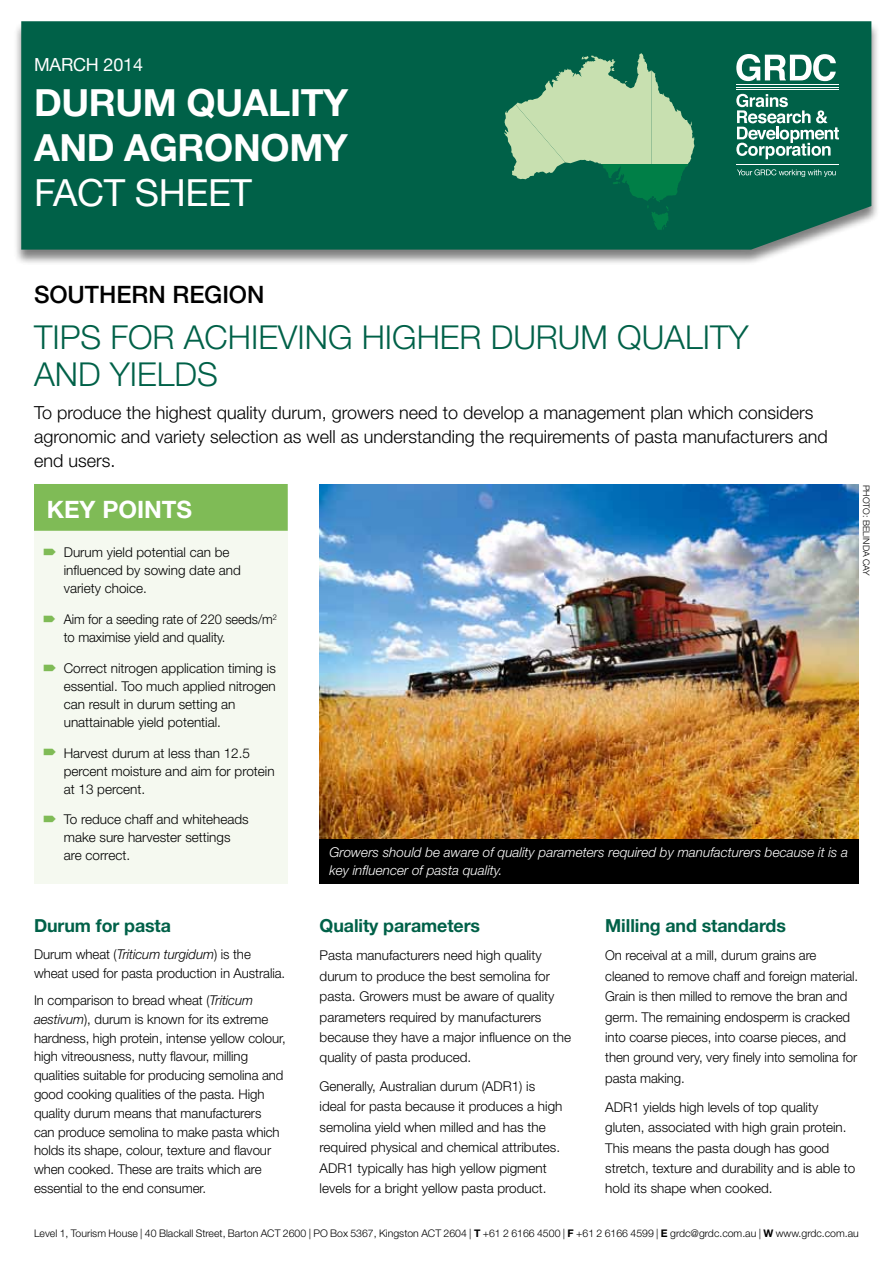
<style>
.page{position:relative;width:893px;height:1263px;background:#fff}
.page>*{position:absolute;margin:0;border:0;box-sizing:border-box;transform-origin:0 0}
.t1{font:700 37.5px/45px "Helvetica Neue";letter-spacing:-.01em;color:#fff}
.t2{font:37.5px "Helvetica Neue";letter-spacing:-.01em;color:#fff}
.t3{font:300 33px "Helvetica Neue";color:#006148}
.t4{font:500 24px "Helvetica Neue";color:#000}
.t5{font:700 24px "Helvetica Neue";color:#fff}
.t6{font:300 18px/24px "Helvetica Neue";color:#000}
.t7{font:700 18px "Helvetica Neue";letter-spacing:-.005em;color:#006148}
.t8{font:18px "Helvetica Neue";letter-spacing:-.01em;color:#fff}
.t9{font:300 13.5px/20.4px "Helvetica Neue";color:#000}
.t10{font:italic 300 13.5px/18px "Helvetica Neue";color:#fff}
.t11{font:300 13.5px/18px "Helvetica Neue";color:#000;scale:.95 1}
.t12{font:300 10.5px "Helvetica Neue";color:#000}
.t13{font:300 9px "Helvetica Neue";color:#000}
.s1{font-style:italic}
.s2{font-weight:700}
</style>
<div class="page">
<div style="left:13px;top:22px;width:867px;height:244px;background:#000;opacity:.5"></div>
<div style="left:21px;top:21px;width:850px;height:229px;background:#006148"></div>
<div style="left:34px;top:489px;width:254px;height:395px;background:#f5f9f0"></div>
<div style="left:34px;top:484px;width:254px;height:47px;background:#7fbb56"></div>
<img style="left:320px;top:485px;width:539px;height:354px">
<div style="left:320px;top:839px;width:539px;height:45px;background:#000"></div>
<svg style="left:504px;top:53px;width:190px;height:177px"></svg>
<hr style="left:736px;top:84px;width:103px;height:1px;background:#fff">
<hr style="left:736px;top:87px;width:103px;height:1px;background:#fff">
<hr style="left:736px;top:89px;width:103px;height:1px;background:#fff">
<hr style="left:736px;top:164px;width:103px;height:1px;background:#fff">
<svg style="left:736px;top:54px;width:100px;height:27px"></svg>
<svg style="left:736px;top:94px;width:103px;height:65px"></svg>
<svg style="left:737px;top:169px;width:99px;height:8px"></svg>
<h3 class="t8" style="left:34px;top:52px;width:111px">MARCH 2014</h3>
<h1 class="t1" style="left:34px;top:79px;width:316px">DURUM QUALITY<br>AND AGRONOMY</h1>
<h1 class="t2" style="left:34px;top:170px;width:220px">FACT SHEET</h1>
<h3 class="t4" style="left:34px;top:280px;width:232px">SOUTHERN REGION</h3>
<h2 class="t3" style="left:34px;top:317px;width:173px">Tips for ach</h2>
<h2 class="t3" style="left:251px;top:317px;width:499px">ieving h igh er durum quality</h2>
<h2 class="t3" style="left:34px;top:354px;width:181px">and yields</h2>
<h3 class="t6" style="left:34px;top:400px;width:795px">To produce the highest quality durum, growers need to develop a management plan which considers agronomic and variety selection as well as understanding the requirements of pasta manufacturers and end users.</h3>
<h3 class="t5" style="left:47px;top:495px;width:87px">Key Point</h3>
<h3 class="t5" style="left:177px;top:495px;width:17px">s</h3>
<p class="t9" style="left:64px;top:543px;width:179px;line-height:18px">Durum yield potential can be influenced by sowing date and variety choice.</p>
<p class="t11" style="left:64px;top:610px;width:226px">Aim for a seeding rate of 220 seeds/m<sup>2 </sup>to maximise yield and quality.</p>
<p class="t9" style="left:64px;top:659px;width:214px;line-height:18px">Correct nitrogen application timing is essential. Too much applied nitrogen can result in durum setting an unattainable yield potential.</p>
<p class="t9" style="left:64px;top:743px;width:212px;line-height:18px">Harvest durum at less than 12.5 percent moisture and aim for protein at 13 percent.</p>
<p class="t9" style="left:64px;top:810px;width:186px;line-height:18px">To reduce chaff and whiteheads make sure harvester settings are correct.</p>
<p class="t10" style="left:330px;top:842px;width:520px">Growers should be aware of quality parameters required by manufacturers because it is a key influencer of pasta quality.</p>
<p class="t13" style="left:872px;top:485px;width:93px;rotate:90deg">Photo: Belinda Cay</p>
<h3 class="t7" style="left:34px;top:914px;width:139px">Durum for pasta</h3>
<p class="t9" style="left:34px;top:944px;width:253px;line-height:18.8px">Durum wheat (<span class="s1">Triticum turgidum</span>) is the wheat used for pasta production in Australia.</p>
<p class="t9" style="left:34px;top:990px;width:253px;line-height:18.8px">In comparison to bread wheat (<span class="s1">Triticum aestivum</span>), durum is known for its extreme hardness, high protein, intense yellow colour, high vitreousness, nutty flavour, milling qualities suitable for producing semolina and good cooking qualities of the pasta. High quality durum means that manufacturers<br>can produce semolina to make pasta which holds its shape, colour, texture and flavour when cooked. These are traits which are essential to the end consumer.</p>
<h3 class="t7" style="left:320px;top:914px;width:162px">Quality parameters</h3>
<p class="t9" style="left:320px;top:945px;width:253px">Pasta manufacturers need high quality durum to produce the best semolina for pasta. Growers must be aware of quality parameters required by manufacturers because they have a major influence on the quality of pasta produced.</p>
<p class="t9" style="left:320px;top:1076px;width:244px">Generally, Australian durum (ADR 1) is ideal for pasta because it produces a high semolina yield when milled and has the required physical and chemical attributes.<br>ADR 1 typically has high yellow pigment levels for a bright yellow pasta product.</p>
<h3 class="t7" style="left:605px;top:914px;width:182px">Milling and standards</h3>
<p class="t9" style="left:605px;top:945px;width:254px">On receival at a mill, durum grains are cleaned to remove chaff and foreign material.<br>Grain is then milled to remove the bran and germ. The remaining endosperm is cracked into coarse pieces, into coarse pieces, and then ground very, very finely into semolina for pasta making.</p>
<p class="t9" style="left:605px;top:1096px;width:252px">ADR 1 yields high levels of top quality gluten, associated with high grain protein.<br>This means the pasta dough has good stretch, texture and durability and is able to hold its shape when cooked.</p>
<p class="t12" style="left:34px;top:1227px;width:826px">Level 1, Tourism House | 40 Blackall Street, Barton ACT 2600 | PO Box 5367, Kingston ACT 2604 | <span class="s2">T</span> +61 2 6166 4500 | <span class="s2">F</span> +61 2 6166 4599 | <span class="s2">E</span> grdc@grdc.com.au | <span class="s2">W</span> www.grdc.com.au</p>
</div>
